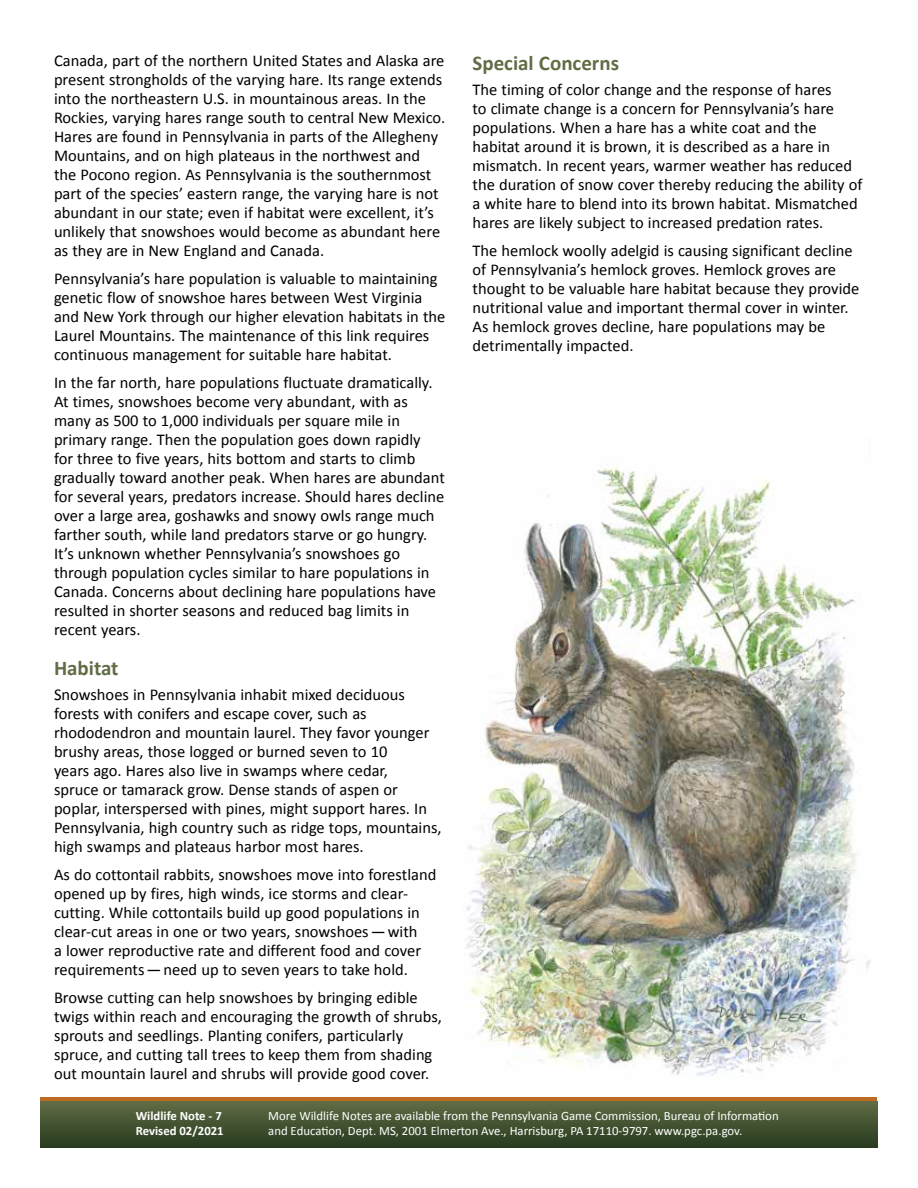
<style>
.page{position:relative;width:918px;height:1188px;background:#fff}
.page>*{position:absolute;margin:0;border:0;box-sizing:border-box;transform-origin:0 0}
.t1{font:700 21px "Calibri";color:#616d45}
.t2{font:16.5px/18.9px "Calibri";color:#000}
.t3{font:12.75px/15px "Calibri";color:#fff}
.t4{font:700 12.75px/15px "Calibri";color:#fff}
</style>
<div class="page">
<img style="left:466px;top:467px;width:405px;height:609px">
<div style="left:40px;top:1097px;width:838px;height:19px;background:#bc6b23"></div>
<div style="left:40px;top:1101px;width:838px;height:46px;background:linear-gradient(to bottom,#606c45,#293c20)"></div>
<p class="t2" style="left:54px;top:51px;width:393px">Canada, part of the northern United States and Alaska are present strongholds of the varying hare. Its range extends into the northeastern U.S. in mountainous areas. In the Rockies, varying hares range south to central New Mexico.<br>Hares are found in Pennsylvania in parts of the Allegheny Mountains, and on high plateaus in the northwest and the Pocono region. As Pennsylvania is the southernmost part of the species’ eastern range, the varying hare is not abundant in our state; even if habitat were excellent, it’s unlikely that snowshoes would become as abundant here as they are in New England and Canada.</p>
<p class="t2" style="left:54px;top:268px;width:393px">Pennsylvania’s hare population is valuable to maintaining genetic flow of snowshoe hares between West Virginia and New York through our higher elevation habitats in the Laurel Mountains. The maintenance of this link requires continuous management for suitable hare habitat.</p>
<p class="t2" style="left:54px;top:372px;width:392px">In the far north, hare populations fluctuate dramatically.<br>At times, snowshoes become very abundant, with as many as 500 to 1,000 individuals per square mile in primary range. Then the population goes down rapidly<br>for three to five years, hits bottom and starts to climb gradually toward another peak. When hares are abundant for several years, predators increase. Should hares decline over a large area, goshawks and snowy owls range much farther south, while land predators starve or go hungry.<br>It’s unknown whether Pennsylvania’s snowshoes go through population cycles similar to hare populations in Canada. Concerns about declining hare populations have resulted in shorter seasons and reduced bag limits in recent years.</p>
<p class="t1" style="left:54px;top:655px;width:66px">Habitat</p>
<p class="t2" style="left:54px;top:685px;width:389px">Snowshoes in Pennsylvania inhabit mixed deciduous forests with conifers and escape cover, such as rhododendron and mountain laurel. They favor younger brushy areas, those logged or burned seven to 10<br>years ago. Hares also live in swamps where cedar,<br>spruce or tamarack grow. Dense stands of aspen or poplar, interspersed with pines, might support hares. In Pennsylvania, high country such as ridge tops, mountains, high swamps and plateaus harbor most hares.</p>
<p class="t2" style="left:54px;top:864px;width:384px">As do cottontail rabbits, snowshoes move into forestland opened up by fires, high winds, ice storms and clear&shy;cutting. While cottontails build up good populations in clear-cut areas in one or two years, snowshoes—with<br>a lower reproductive rate and different food and cover requirements—need up to seven years to take hold.</p>
<p class="t2" style="left:54px;top:987px;width:390px">Browse cutting can help snowshoes by bringing edible twigs within reach and encouraging the growth of shrubs, sprouts and seedlings. Planting conifers, particularly spruce, and cutting tall trees to keep them from shading out mountain laurel and shrubs will provide good cover.</p>
<p class="t1" style="left:472px;top:50px;width:148px">Special Concerns</p>
<p class="t2" style="left:472px;top:80px;width:392px">The timing of color change and the response of hares<br>to climate change is a concern for Pennsylvania’s hare populations. When a hare has a white coat and the habitat around it is brown, it is described as a hare in mismatch. In recent years, warmer weather has reduced the duration of snow cover thereby reducing the ability of a white hare to blend into its brown habitat. Mismatched hares are likely subject to increased predation rates.</p>
<p class="t2" style="left:472px;top:241px;width:388px">The hemlock woolly adelgid is causing significant decline of Pennsylvania’s hemlock groves. Hemlock groves are thought to be valuable hare habitat because they provide nutritional value and important thermal cover in winter.<br>As hemlock groves decline, hare populations may be detrimentally impacted.</p>
<p class="t4" style="left:136px;top:1108px;width:90px">Wildlife Note - 7<br>Revised 02/2021</p>
<p class="t3" style="left:268px;top:1108px;width:512px">More Wildlife Notes are available from the Pennsylvania Game Commission, Bureau of Information and Education, Dept. MS, 2001 Elmerton Ave., Harrisburg, PA 17110-9797. www.pgc.pa.gov.</p>
</div>
